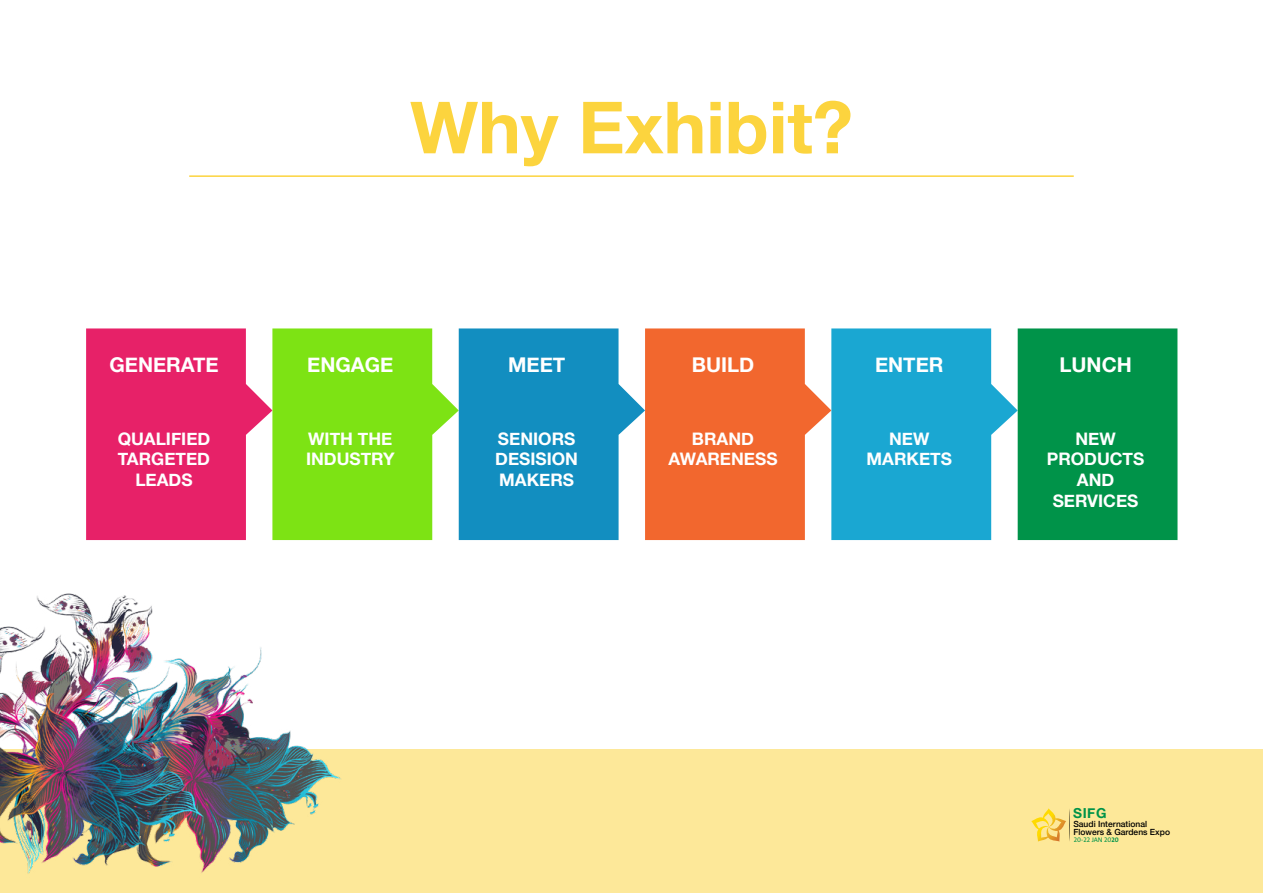
<style>
.page{position:relative;width:1263px;height:893px;background:#fff}
.page>*{position:absolute;margin:0;border:0;box-sizing:border-box;transform-origin:0 0}
.t1{font:700 72px "Helvetica Neue";color:#fcd43e}
.t2{font:700 20.4px "Helvetica Neue";color:#fff}
.t3{font:700 17.25px/20.7px "Helvetica Neue";color:#fff;text-align:center}
.t4{font:700 13.8px "Helvetica Neue";color:#009349}
.t5{font:500 8.55px/7.8px "Helvetica Neue";color:#000}
.t6{font:6.75px "The Sans";color:#009349}
.s1{font-weight:700}
</style>
<div class="page">
<svg style="left:86px;top:328px;width:1091px;height:212px;background:#7b957b"></svg>
<hr style="left:189px;top:175px;width:885px;height:2px;background:#fcd43e">
<div style="left:0;top:750px;width:1263px;height:143px;background:#fde899"></div>
<img style="left:0;top:593px;width:349px;height:281px">
<svg style="left:1031px;top:808px;width:39px;height:34px"></svg>
<p class="t2" style="left:109px;top:349px;width:111px">GENERATE</p>
<h1 class="t1" style="left:410px;top:71px;width:444px">Why Exhibit?</h1>
<p class="t2" style="left:307px;top:349px;width:88px">ENGAGE</p>
<p class="t2" style="left:508px;top:349px;width:59px">MEET</p>
<p class="t2" style="left:692px;top:349px;width:64px">BUILD</p>
<p class="t2" style="left:875px;top:349px;width:70px">ENTER</p>
<p class="t2" style="left:1059px;top:349px;width:74px">LUNCH</p>
<p class="t3" style="left:118px;top:429px;width:94px">QUALIFIED<br>TARGETED<br>LEADS</p>
<p class="t3" style="left:306px;top:429px;width:90px;text-align:left">WITH THE<br>INDUSTRY</p>
<p class="t3" style="left:495px;top:429px;width:84px;text-align:left">SENIORS<br>DESISION<br>MAKERS</p>
<p class="t3" style="left:668px;top:429px;width:111px">BRAND<br>AWARENESS</p>
<p class="t3" style="left:866px;top:429px;width:87px">NEW<br>MARKETS</p>
<p class="t3" style="left:1047px;top:429px;width:99px">NEW<br>PRODUCTS<br>AND<br>SERVICES</p>
<p class="t4" style="left:1073px;top:803px;width:35px">SIFG</p>
<p class="t5" style="left:1073px;top:819px;width:98px">Saudi International<br>Flowers &amp; Gardens Expo</p>
<p class="t6" style="left:1074px;top:835px;width:46px">20-22 JAN 20<span class="s1">20</span></p>
</div>
